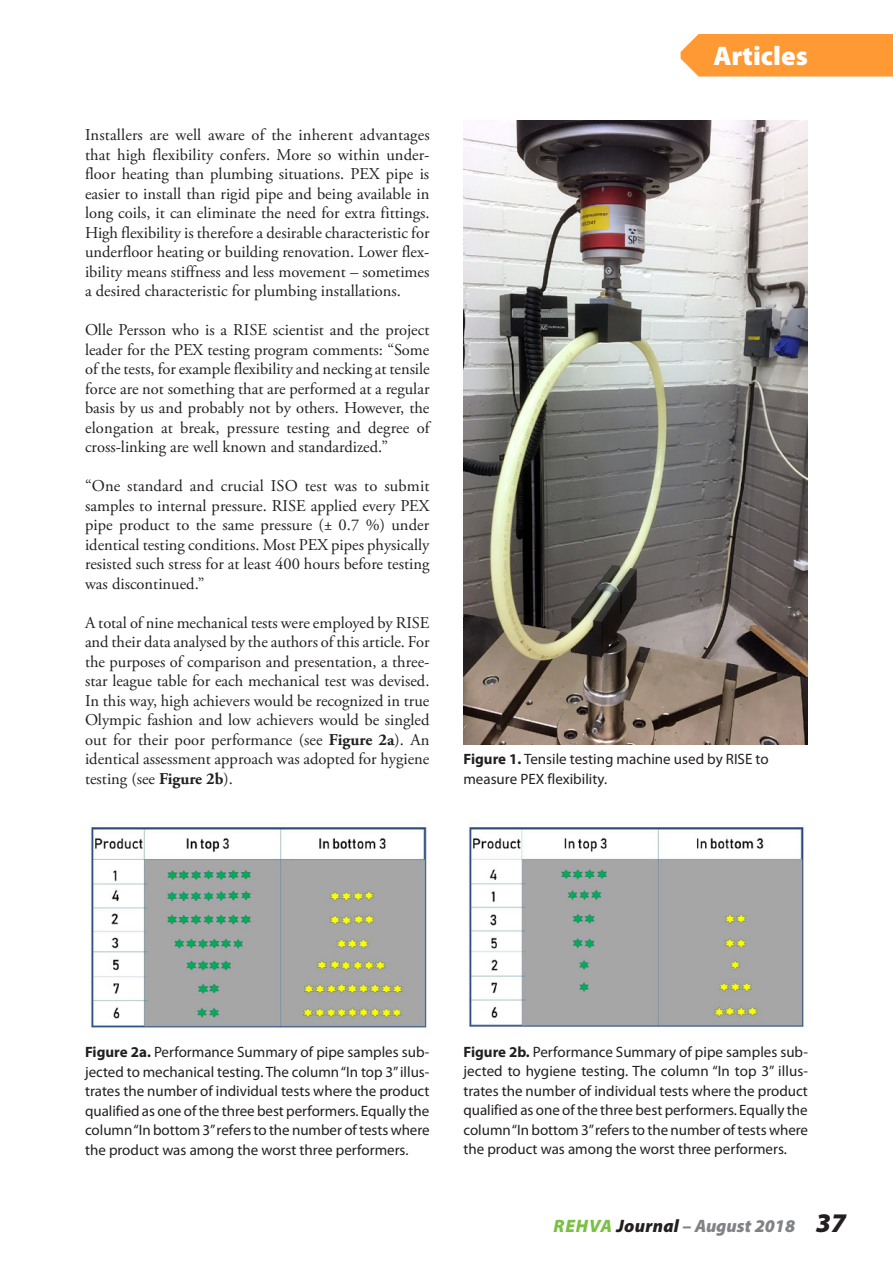
<style>
.page{position:relative;width:893px;height:1263px;background:#fff}
.page>*{position:absolute;margin:0;border:0;box-sizing:border-box;transform-origin:0 0}
.t1{font:900 27px "Myriad Pro";color:#fff}
.zPage_Number{font:italic 900 18px "Myriad Pro";letter-spacing:.01em;color:#808285}
.t2{font:16.5px/19.5px "Adobe Garamond Pro";color:#231f20;text-align:justify}
.Caption_0{font:15px/19.5px "Myriad Pro";color:#231f20;text-align:justify}
.s1{font-weight:700}
.s2{color:#79c142}
.s3{color:#231f20}
.s4{font-size:27px;color:#231f20}
</style>
<div class="page">
<img style="left:463px;top:121px;width:345px;height:624px">
<img style="left:91px;top:827px;width:336px;height:201px">
<img style="left:469px;top:827px;width:335px;height:200px">
<div style="left:681px;top:34px;width:212px;height:43px;background:#f93"></div>
<p class="t2" style="left:85px;top:126px;width:346px">Installers are well aware of the inherent advantages that high flexibility confers. More so within under&shy;floor heating than plumbing situations. PEX pipe is easier to install than rigid pipe and being available in long coils, it can eliminate the need for extra fittings.<br>High flexibility is therefore a desirable characteristic for underfloor heating or building renovation. Lower flex&shy;ibility means stiffness and less movement – sometimes a desired characteristic for plumbing installations.</p>
<p class="t2" style="left:85px;top:321px;width:346px">Olle Persson who is a RISE scientist and the project leader for the PEX testing program comments: “Some of the tests, for example flexibility and necking at tensile force are not something that are performed at a regular basis by us and probably not by others. However, the elongation at break, pressure testing and degree of cross-linking are well known and standardized.”</p>
<p class="t2" style="left:85px;top:477px;width:346px">“One standard and crucial ISO test was to submit samples to internal pressure. RISE applied every PEX pipe product to the same pressure (± 0.7 %) under identical testing conditions. Most PEX pipes physically resisted such stress for at least 400 hours before testing was discontinued.”</p>
<p class="t2" style="left:85px;top:613px;width:346px">A total of nine mechanical tests were employed by RISE and their data analysed by the authors of this article. For the purposes of comparison and presentation, a three&shy;star league table for each mechanical test was devised.<br>In this way, high achievers would be recognized in true Olympic fashion and low achievers would be singled out for their poor performance (see <span class="s1">Figure 2a</span>). An identical assessment approach was adopted for hygiene testing (see <span class="s1">Figure 2b</span>).</p>
<h1 class="t1" style="left:713px;top:37px;width:96px">Articles</h1>
<p class="Caption_0" style="left:463px;top:749px;width:307px"><span class="s1">Figure 1.</span> Tensile testing machine used by RISE to measure PEX flexibility.</p>
<p class="Caption_0" style="left:85px;top:1042px;width:346px"><span class="s1">Figure 2a.</span> Performance Summary of pipe samples sub&shy;jected to mechanical testing. The column “In top 3” illus&shy;trates the number of individual tests where the product qualified as one of the three best performers. Equally the column “In bottom 3” refers to the number of tests where the product was among the worst three performers.</p>
<p class="Caption_0" style="left:463px;top:1042px;width:346px"><span class="s1">Figure 2b.</span> Performance Summary of pipe samples sub&shy;jected to hygiene testing. The column “In top 3” illus&shy;trates the number of individual tests where the product qualified as one of the three best performers. Equally the column “In bottom 3” refers to the number of tests where the product was among the worst three performers.</p>
<p class="zPage_Number" style="left:553px;top:1214px;width:294px"><span class="s2">REHVA</span> <span class="s3">Journal</span> – August 2018 <span class="s4">37</span></p>
</div>
